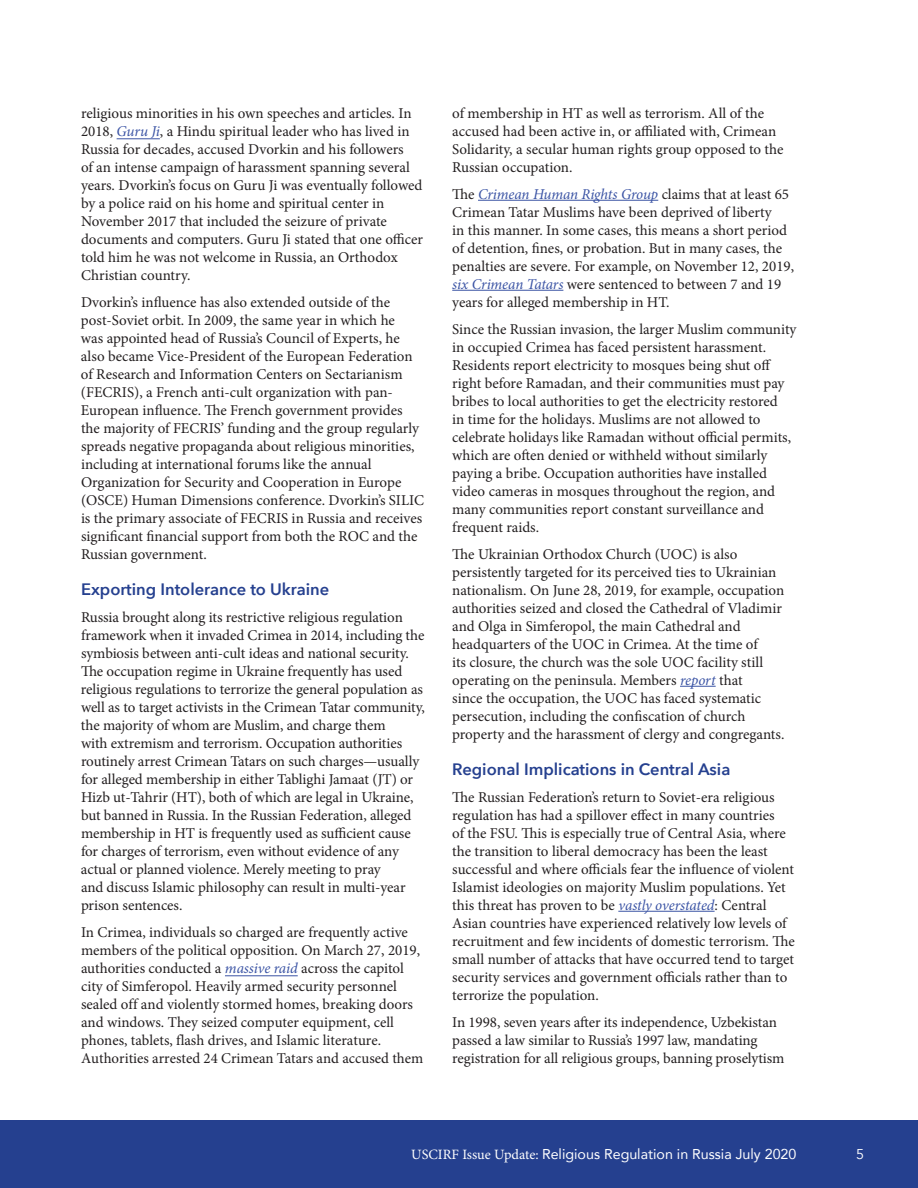
<style>
.page{position:relative;width:918px;height:1188px;background:#fff}
.page>*{position:absolute;margin:0;border:0;box-sizing:border-box;transform-origin:0 0}
.Subhead{font:600 16.5px "Avenir Next";color:#25408f}
.Body_no_indent{font:600 16.5px "Avenir Next";color:#25408f}
.Body_no_indent-2{font:15px/18px "Minion Pro";letter-spacing:-.005em;color:#231f20}
.t1{font:14.25px "Avenir";color:#fff}
.t2{font:14.25px "Avenir";color:#fff}
.s1{font-style:italic;color:#3a53a4}
.s2{font-family:"Minion Pro"}
</style>
<div class="page">
<div style="left:0;top:1120px;width:918px;height:68px;background:#25408f"></div>
<hr style="left:478px;top:200px;width:180px;height:1px;background:#3a53a4">
<hr style="left:452px;top:290px;width:111px;height:1px;background:#3a53a4">
<hr style="left:680px;top:686px;width:36px;height:1px;background:#3a53a4">
<hr style="left:618px;top:911px;width:97px;height:1px;background:#3a53a4">
<hr style="left:117px;top:138px;width:43px;height:1px;background:#3a53a4">
<hr style="left:225px;top:975px;width:73px;height:1px;background:#3a53a4">
<p class="Body_no_indent-2" style="left:81px;top:104px;width:344px">religious minorities in his own speeches and articles. In 2018, <span class="s1">Guru Ji</span>, a Hindu spiritual leader who has lived in Russia for decades, accused Dvorkin and his followers<br>of an intense campaign of harassment spanning several years. Dvorkin’s focus on Guru Ji was eventually followed by a police raid on his home and spiritual center in November 2017 that included the seizure of private documents and computers. Guru Ji stated that one officer told him he was not welcome in Russia, an Orthodox Christian country.</p>
<p class="Body_no_indent-2" style="left:81px;top:293px;width:345px">Dvorkin’s influence has also extended outside of the post-Soviet orbit. In 2009, the same year in which he<br>was appointed head of Russia’s Council of Experts, he also became Vice-President of the European Federation of Research and Information Centers on Sectarianism (FECRIS), a French anti-cult organization with pan-European influence. The French government provides the majority of FECRIS’ funding and the group regularly spreads negative propaganda about religious minorities, including at international forums like the annual Organization for Security and Cooperation in Europe (OSCE) Human Dimensions conference. Dvorkin’s SILIC is the primary associate of FECRIS in Russia and receives significant financial support from both the ROC and the Russian government.</p>
<p class="Body_no_indent" style="left:81px;top:575px;width:250px">Exporting Intolerance to Ukraine</p>
<p class="Body_no_indent-2" style="left:81px;top:608px;width:345px">Russia brought along its restrictive religious regulation framework when it invaded Crimea in 2014, including the symbiosis between anti-cult ideas and national security.<br>The occupation regime in Ukraine frequently has used religious regulations to terrorize the general population as well as to target activists in the Crimean Tatar community, the majority of whom are Muslim, and charge them<br>with extremism and terrorism. Occupation authorities routinely arrest Crimean Tatars on such charges—usually for alleged membership in either Tablighi Jamaat (JT) or Hizb ut-Tahrir (HT), both of which are legal in Ukraine, but banned in Russia. In the Russian Federation, alleged membership in HT is frequently used as sufficient cause for charges of terrorism, even without evidence of any actual or planned violence. Merely meeting to pray<br>and discuss Islamic philosophy can result in multi-year prison sentences.</p>
<p class="Body_no_indent-2" style="left:81px;top:923px;width:344px">In Crimea, individuals so charged are frequently active members of the political opposition. On March 27, 2019, authorities conducted a <span class="s1">massive raid</span> across the capitol city of Simferopol. Heavily armed security personnel sealed off and violently stormed homes, breaking doors and windows. They seized computer equipment, cell phones, tablets, flash drives, and Islamic literature.<br>Authorities arrested 24 Crimean Tatars and accused them</p>
<p class="Body_no_indent-2" style="left:452px;top:104px;width:333px">of membership in HT as well as terrorism. All of the accused had been active in, or affiliated with, Crimean Solidarity, a secular human rights group opposed to the Russian occupation.</p>
<p class="Body_no_indent-2" style="left:452px;top:185px;width:343px">The <span class="s1">Crimean Human Rights Group</span> claims that at least 65<br>Crimean Tatar Muslims have been deprived of liberty<br>in this manner. In some cases, this means a short period of detention, fines, or probation. But in many cases, the penalties are severe. For example, on November 12, 2019, <span class="s1">six Crimean Tatars</span> were sentenced to between 7 and 19 years for alleged membership in HT.</p>
<p class="Body_no_indent-2" style="left:452px;top:320px;width:346px">Since the Russian invasion, the larger Muslim community in occupied Crimea has faced persistent harassment.<br>Residents report electricity to mosques being shut off right before Ramadan, and their communities must pay bribes to local authorities to get the electricity restored<br>in time for the holidays. Muslims are not allowed to celebrate holidays like Ramadan without official permits, which are often denied or withheld without similarly paying a bribe. Occupation authorities have installed video cameras in mosques throughout the region, and many communities report constant surveillance and frequent raids.</p>
<p class="Body_no_indent-2" style="left:452px;top:545px;width:334px">The Ukrainian Orthodox Church (UOC) is also persistently targeted for its perceived ties to Ukrainian nationalism. On June 28, 2019, for example, occupation authorities seized and closed the Cathedral of Vladimir and Olga in Simferopol, the main Cathedral and headquarters of the UOC in Crimea. At the time of<br>its closure, the church was the sole UOC facility still operating on the peninsula. Members <span class="s1">report</span> that<br>since the occupation, the UOC has faced systematic persecution, including the confiscation of church property and the harassment of clergy and congregants.</p>
<p class="Subhead" style="left:452px;top:755px;width:280px">Regional Implications in Central Asia</p>
<p class="Body_no_indent-2" style="left:452px;top:788px;width:344px">The Russian Federation’s return to Soviet-era religious regulation has had a spillover effect in many countries<br>of the FSU. This is especially true of Central Asia, where the transition to liberal democracy has been the least successful and where officials fear the influence of violent Islamist ideologies on majority Muslim populations. Yet this threat has proven to be <span class="s1">vastly overstated</span>: Central Asian countries have experienced relatively low levels of recruitment and few incidents of domestic terrorism. The small number of attacks that have occurred tend to target security services and government officials rather than to terrorize the population.</p>
<p class="Body_no_indent-2" style="left:452px;top:1013px;width:334px">In 1998, seven years after its independence, Uzbekistan passed a law similar to Russia’s 1997 law, mandating registration for all religious groups, banning proselytism</p>
<p class="t1" style="left:411px;top:1143px;width:387px"><span class="s2">USCIRF Issue Update:</span> Religious Regulation in Russia July 2020</p>
<p class="t2" style="left:856px;top:1146px;width:9px">5</p>
</div>
